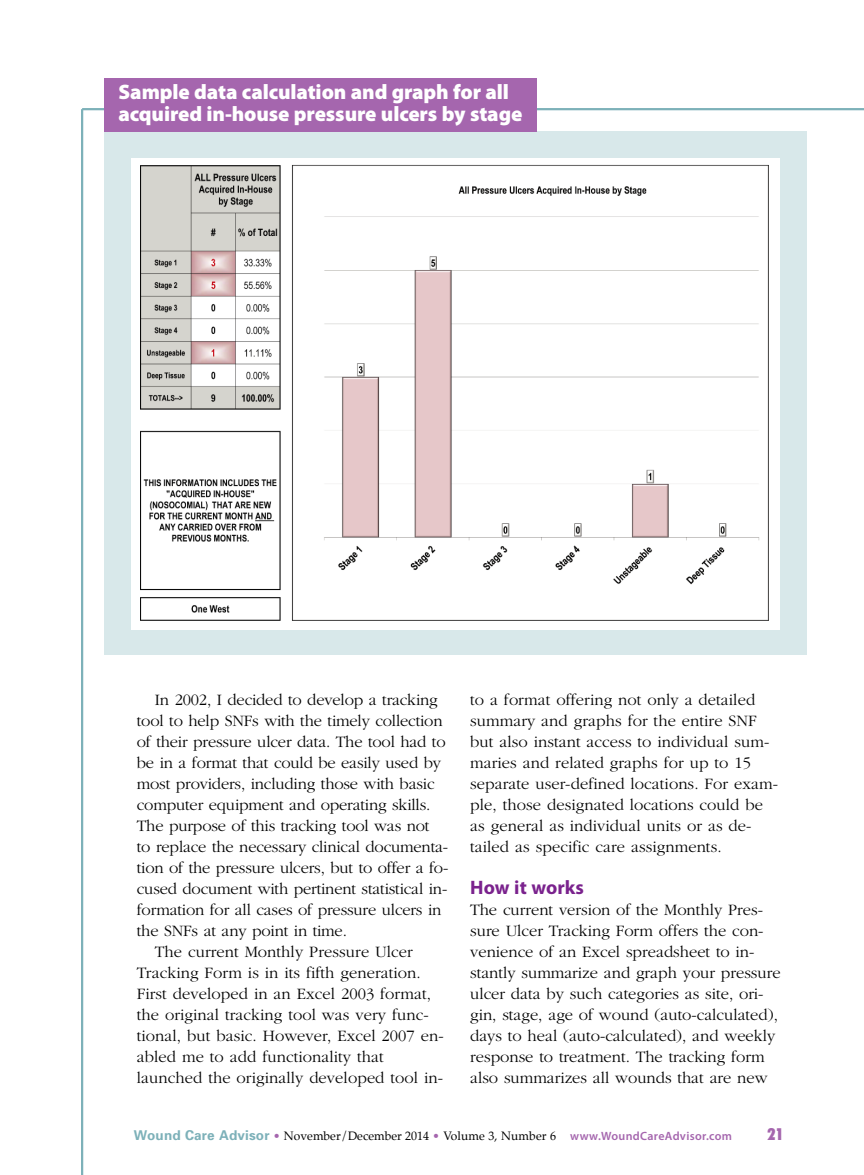
<style>
.page{position:relative;width:864px;height:1175px;background:#fff}
.page>*{position:absolute;margin:0;border:0;box-sizing:border-box;transform-origin:0 0}
.t1{font:900 21px/22.5px "Myriad Pro";letter-spacing:-.005em;color:#fff}
.t2{font:700 19.5px "Myriad Pro";letter-spacing:.005em;color:#7a228d}
.t3{font:300 16.5px/21px "Garamond";color:#000}
.t4{font:900 condensed 16.5px "Futura BT";color:#a566ae}
.t5{font:12px "Palatino";color:#000}
.s1{font-family:"Univers";font-weight:700;font-size:13.5px;color:#7db1b9}
.s2{color:#a566ae}
.s3{font-family:"Myriad Pro";font-weight:600;color:#a566ae}
</style>
<div class="page">
<hr style="left:81px;top:109px;width:2px;height:1065px;background:#7db1b9">
<hr style="left:82px;top:108px;width:782px;height:2px;background:#7db1b9">
<div style="left:105px;top:131px;width:702px;height:524px;background:#d8e8ea"></div>
<div style="left:105px;top:78px;width:432px;height:53px;background:#a566ae"></div>
<div style="left:132px;top:159px;width:648px;height:471px;background:#fff"></div>
<img style="left:140px;top:164px;width:629px;height:457px">
<p class="t1" style="left:118px;top:82px;width:405px">Sample data calculation and graph for all acquired in-house pressure ulcers by stage</p>
<p class="t3" style="left:155px;top:689px;width:284px">In 2002, I decided to develop a tracking</p>
<p class="t3" style="left:137px;top:710px;width:307px">tool to help SNFs with the timely collection</p>
<p class="t3" style="left:137px;top:731px;width:310px">of their pressure ulcer data. The tool had to</p>
<p class="t3" style="left:137px;top:752px;width:306px">be in a format that could be easily used by</p>
<p class="t3" style="left:137px;top:773px;width:299px">most providers, including those with basic</p>
<p class="t3" style="left:137px;top:794px;width:295px">computer equipment and operating skills.</p>
<p class="t3" style="left:137px;top:815px;width:294px">The purpose of this tracking tool was not</p>
<p class="t3" style="left:137px;top:836px;width:313px">to replace the necessary clinical documenta-</p>
<p class="t3" style="left:137px;top:857px;width:313px">tion of the pressure ulcers, but to offer a fo-</p>
<p class="t3" style="left:137px;top:878px;width:312px">cused document with pertinent statistical in-</p>
<p class="t3" style="left:137px;top:899px;width:306px">formation for all cases of pressure ulcers in</p>
<p class="t3" style="left:137px;top:920px;width:212px">the SNFs at any point in time.</p>
<p class="t3" style="left:155px;top:941px;width:260px">The current Monthly Pressure Ulcer</p>
<p class="t3" style="left:137px;top:962px;width:285px">Tracking Form is in its fifth generation.</p>
<p class="t3" style="left:137px;top:983px;width:296px">First developed in an Excel 2003 format,</p>
<p class="t3" style="left:137px;top:1004px;width:293px">the original tracking tool was very func-</p>
<p class="t3" style="left:137px;top:1025px;width:308px">tional, but basic. However, Excel 2007 en-</p>
<p class="t3" style="left:137px;top:1046px;width:248px">abled me to add functionality that</p>
<p class="t3" style="left:137px;top:1067px;width:308px">launched the originally developed tool in-</p>
<p class="t3" style="left:470px;top:689px;width:309px">to a format offering not only a detailed summary and graphs for the entire SNF but also instant access to individual sum&shy;maries and related graphs for up to 15 separate user-defined locations. For exam&shy;ple, those designated locations could be as general as individual units or as de&shy;tailed as specific care assignments.</p>
<p class="t2" style="left:470px;top:880px;width:115px">How it works</p>
<p class="t3" style="left:470px;top:899px;width:312px">The current version of the Monthly Pres&shy;sure Ulcer Tracking Form offers the con&shy;venience of an Excel spreadsheet to in&shy;stantly summarize and graph your pressure ulcer data by such categories as site, ori&shy;gin, stage, age of wound (auto-calculated), days to heal (auto-calculated), and weekly response to treatment. The tracking form also summarizes all wounds that are new</p>
<p class="t5" style="left:134px;top:1130px;width:600px"><span class="s1">Wound Care Advisor</span> <span class="s2">•</span> November/December 2014 <span class="s2">•</span> Volume 3, Number 6 <span class="s3">www.WoundCareAdvisor.com</span></p>
<p class="t4" style="left:768px;top:1127px;width:18px">21</p>
</div>
